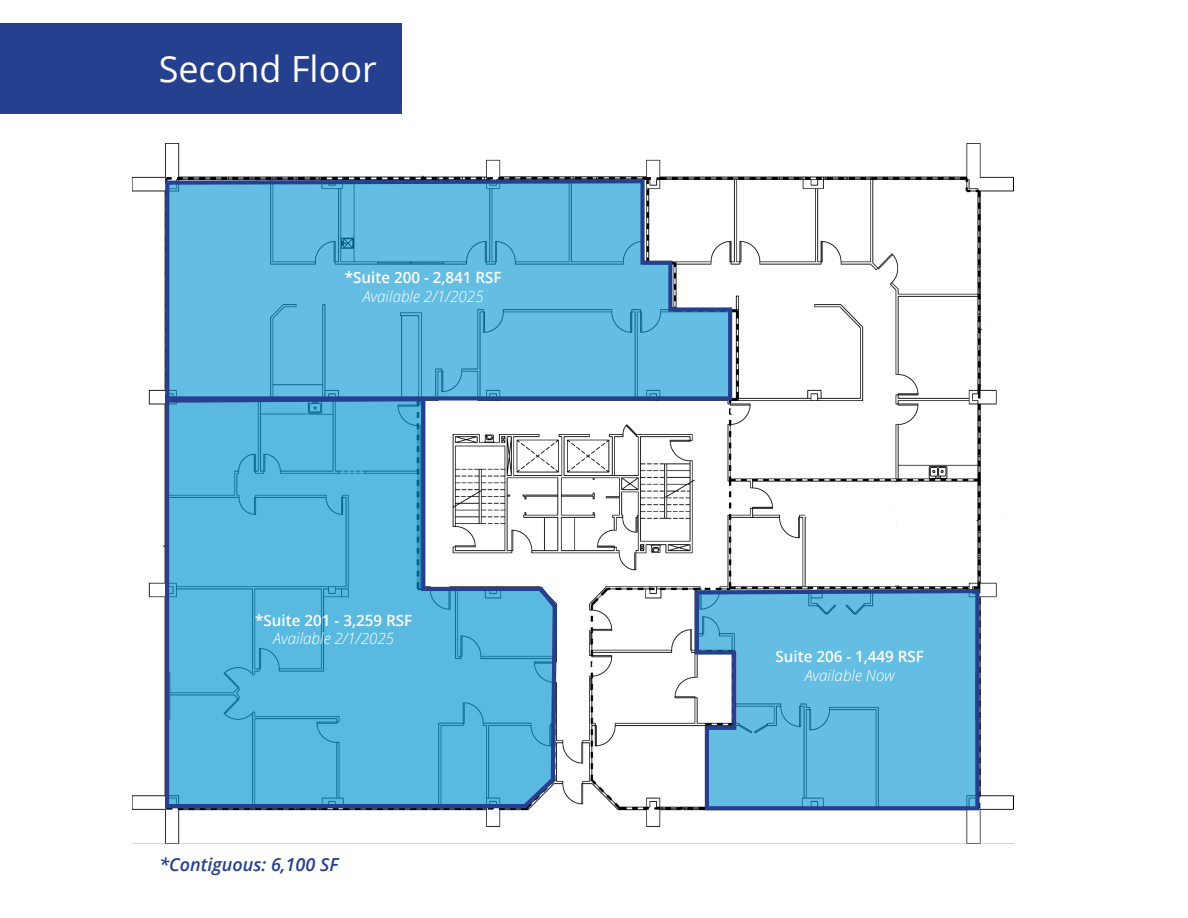
<style>
.page{position:relative;width:1188px;height:918px;background:#fff}
.page>*{position:absolute;margin:0;border:0;box-sizing:border-box;transform-origin:0 0}
.t1{font:36px "Open Sans";color:#fff}
.t2{font:italic 600 18px "Open Sans";color:#25408f}
.t3{font:600 15.6px "Open Sans";color:#fff}
.t4{font:italic 300 15.6px "Open Sans";color:#fff}
</style>
<div class="page">
<div style="left:0;top:23px;width:402px;height:90px;background:#25408f"></div>
<img style="left:132px;top:143px;width:881px;height:701px">
<svg style="left:163px;top:403px;width:396px;height:407px;background:#6dbadc"></svg>
<svg style="left:163px;top:177px;width:571px;height:226px;background:#6ab6da"></svg>
<svg style="left:693px;top:587px;width:289px;height:225px;background:#67b4d9"></svg>
<h1 class="t1" style="left:159px;top:44px;width:220px">Second Floor</h1>
<p class="t3" style="left:345px;top:267px;width:158px">*Suite 200 - 2,841 RSF</p>
<p class="t4" style="left:363px;top:286px;width:122px">Available 2/1/2025</p>
<p class="t3" style="left:255px;top:609px;width:158px">*Suite 201 - 3,259 RSF</p>
<p class="t4" style="left:273px;top:628px;width:122px">Available 2/1/2025</p>
<p class="t2" style="left:159px;top:853px;width:180px">*Contiguous: 6,100 SF</p>
<p class="t3" style="left:775px;top:646px;width:150px">Suite 206 - 1,449 RSF</p>
<p class="t4" style="left:805px;top:665px;width:92px">Available Now</p>
</div>
